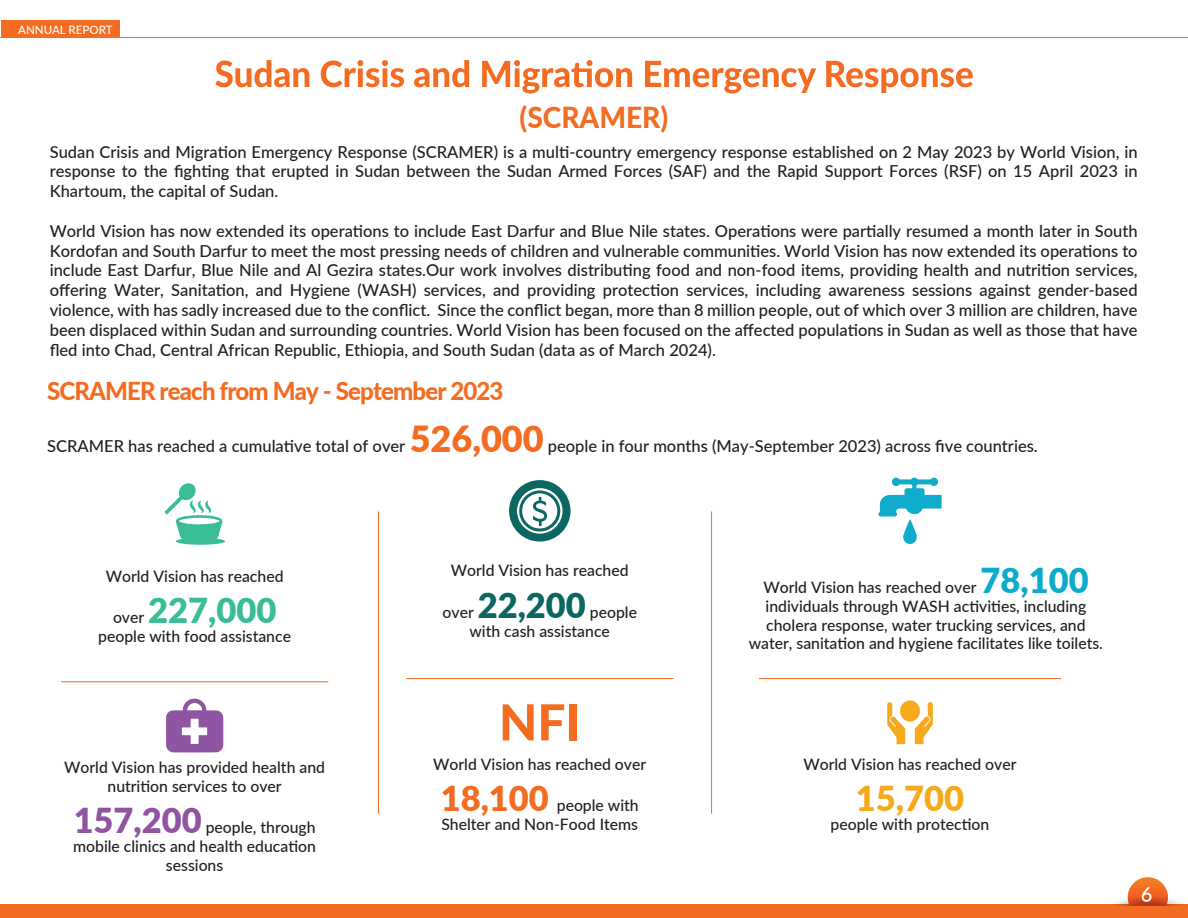
<style>
.page{position:relative;width:1188px;height:918px;background:#fff}
.page>*{position:absolute;margin:0;border:0;box-sizing:border-box;transform-origin:0 0}
.t1{font:900 34.35px "Lato";color:#39bd96}
.t2{font:900 34.35px "Lato";color:#f6aa1b}
.t3{font:800 28.95px "Lato";color:#f36c21}
.t4{font:800 24.75px "Lato";letter-spacing:-.035em;color:#f36c21}
.t5{font:500 16.5px/19.8px "Lato";color:#231f20;text-align:justify}
.t6{font:500 15.75px/18.9px "Lato";color:#231f20;text-align:center}
.t7{font:500 11.55px "Lato";color:#fff}
.s1{font-weight:900;font-size:36px;color:#f36c21}
.s2{font-weight:500;font-size:15.75px;color:#231f20}
.s3{font-weight:900;font-size:34.35px;color:#9055a2}
.s4{font-weight:900;font-size:34.35px;color:#0c6662}
.s5{font-weight:900;font-size:34.35px;color:#f36c21}
.s6{font-weight:900;font-size:34.35px;color:#0dabca}
</style>
<div class="page">
<svg style="left:215px;top:60px;width:758px;height:33px"></svg>
<hr style="left:378px;top:511px;width:1px;height:303px;background:#f36c21">
<hr style="left:711px;top:511px;width:1px;height:303px;background:#f36c21">
<hr style="left:759px;top:678px;width:302px;height:1px;background:#f36c21">
<hr style="left:406px;top:678px;width:267px;height:1px;background:#f36c21">
<hr style="left:61px;top:681px;width:267px;height:1px;background:#f36c21">
<svg style="left:164px;top:483px;width:61px;height:62px"></svg>
<svg style="left:878px;top:478px;width:64px;height:66px"></svg>
<svg style="left:887px;top:701px;width:46px;height:43px"></svg>
<div style="left:509px;top:480px;width:62px;height:62px;background:#0c6662;border-radius:50%"></div>
<svg style="left:517px;top:488px;width:46px;height:46px"></svg>
<svg style="left:166px;top:698px;width:57px;height:54px"></svg>
<div style="left:1px;top:20px;width:119px;height:18px;background:#f36c21"></div>
<hr style="left:1px;top:38px;width:1187px;height:1px;background:#f36c21">
<div style="left:0;top:905px;width:1188px;height:13px;background:#f36c21"></div>
<svg style="left:1105px;top:877px;width:83px;height:29px"></svg>
<svg style="left:503px;top:704px;width:31px;height:36px"></svg>
<svg style="left:541px;top:704px;width:23px;height:36px"></svg>
<div style="left:569px;top:704px;width:8px;height:36px;background:#f36c21"></div>
<p class="t7" style="left:18px;top:22px;width:96px">ANNUAL REPORT</p>
<h2 class="t3" style="left:520px;top:96px;width:150px">(SCRAMER)</h2>
<p class="t5" style="left:50px;top:141px;width:1090px">Sudan Crisis and Migration Emergency Response (SCRAMER) is a multi-country emergency response established on 2 May 2023 by World Vision, in response to the fighting that erupted in Sudan between the Sudan Armed Forces (SAF) and the Rapid Support Forces (RSF) on 15 April 2023 in Khartoum, the capital of Sudan.</p>
<p class="t5" style="left:50px;top:220px;width:1089px">World Vision has now extended its operations to include East Darfur and Blue Nile states. Operations were partially resumed a month later in South Kordofan and South Darfur to meet the most pressing needs of children and vulnerable communities. World Vision has now extended its operations to include East Darfur, Blue Nile and Al Gezira states.Our work involves distributing food and non-food items, providing health and nutrition services, offering Water, Sanitation, and Hygiene (WASH) services, and providing protection services, including awareness sessions against gender-based violence, with has sadly increased due to the conflict. Since the conflict began, more than 8 million people, out of which over 3 million are children, have been displaced within Sudan and surrounding countries. World Vision has been focused on the affected populations in Sudan as well as those that have fled into Chad, Central African Republic, Ethiopia, and South Sudan (data as of March 2024).</p>
<h3 class="t4" style="left:47px;top:372px;width:458px">SCRAMER reach from May - September 2023</h3>
<p class="t5" style="left:47px;top:436px;width:992px">SCRAMER has reached a cumulative total of over <span class="s1">526,000</span> people in four months (May-September 2023) across five countries.</p>
<p class="t6" style="left:106px;top:566px;width:179px">World Vision has reached</p>
<h1 class="t1" style="left:113px;top:585px;width:165px"><span class="s2">over</span> 227,000</h1>
<p class="t6" style="left:98px;top:626px;width:194px">people with food assistance</p>
<p class="t6" style="left:64px;top:757px;width:262px">World Vision has provided health and nutrition services to over</p>
<p class="t6" style="left:73px;top:817px;width:244px"><span class="s3">157,200</span> people, through mobile clinics and health education sessions</p>
<p class="t6" style="left:451px;top:561px;width:179px">World Vision has reached</p>
<p class="t6" style="left:443px;top:602px;width:196px">over <span class="s4">22,200</span> people with cash assistance</p>
<p class="t6" style="left:433px;top:754px;width:215px">World Vision has reached over</p>
<p class="t6" style="left:441px;top:795px;width:199px;text-align:left"><span class="s5">18,100</span> people with<br>Shelter and Non-Food Items</p>
<p class="t6" style="left:749px;top:577px;width:356px">World Vision has reached over <span class="s6">78,100 </span>individuals through WASH activities, including cholera response, water trucking services, and water, sanitation and hygiene facilitates like toilets.</p>
<p class="t6" style="left:803px;top:754px;width:215px">World Vision has reached over</p>
<h1 class="t2" style="left:856px;top:773px;width:110px">15,700</h1>
<p class="t6" style="left:831px;top:814px;width:160px">people with protection</p>
</div>
